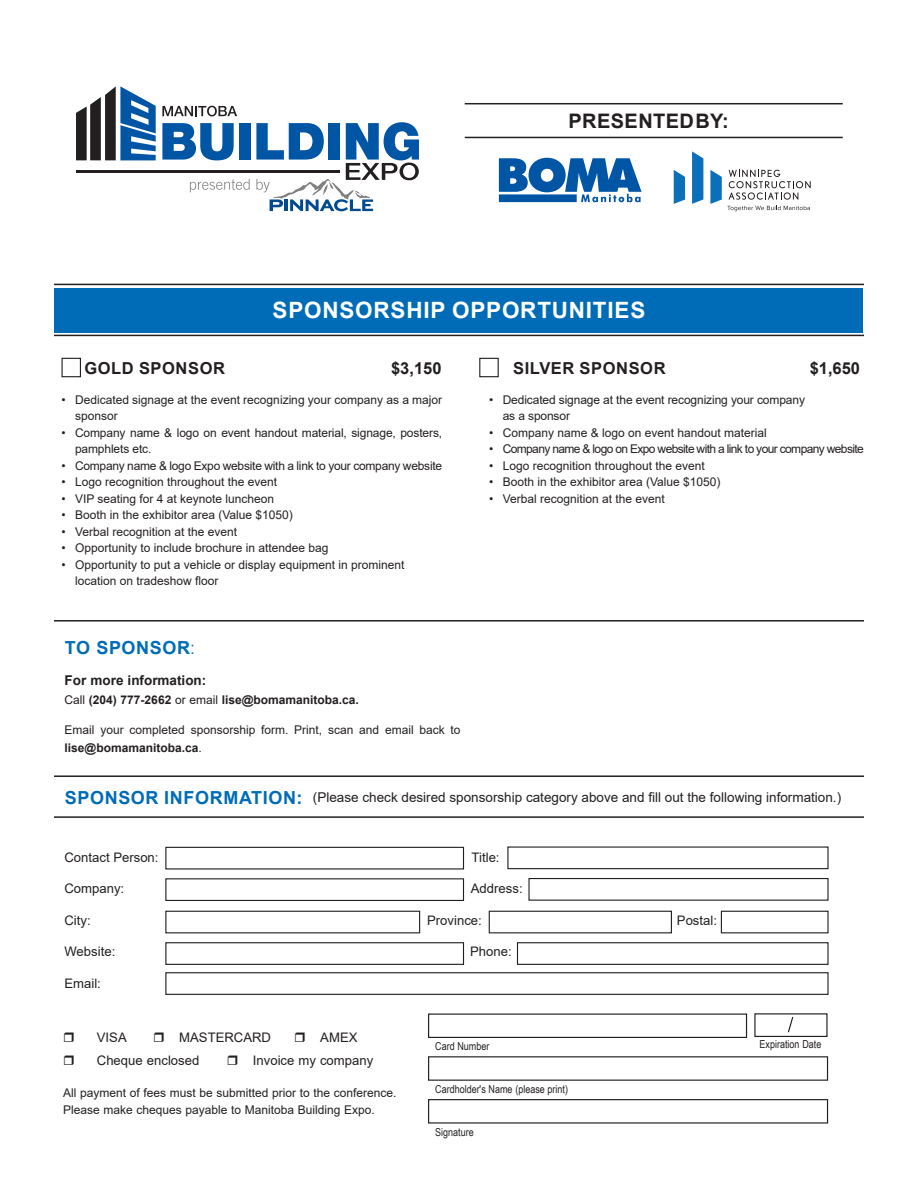
<style>
.page{position:relative;width:918px;height:1188px;background:#fff}
.page>*{position:absolute;margin:0;border:0;box-sizing:border-box;transform-origin:0 0}
.t1{font:700 22.5px "Arial";letter-spacing:.035em;color:#fff}
.t2{font:700 19.95px "Arial";letter-spacing:.02em;color:#231f20}
.t3{font:700 18px "Arial";letter-spacing:.035em;color:#006cb7}
.t4{font:700 16.5px "Arial";letter-spacing:.035em;color:#231f20}
.t5{font:13.5px "Arial";color:#231f20}
.t6{font:700 13.5px "Arial";color:#231f20}
.t7{font:13.2px "Arial";color:#231f20}
.t8{font:12px/16.5px "Arial";color:#231f20}
.t9{font:12px "Arial";letter-spacing:-.05em;color:#231f20}
.t10{font:12px "Arial";letter-spacing:-.02em;color:#231f20}
.t11{font:700 12px "Arial";color:#231f20}
.t12{font:10.95px "Arial Narrow";color:#231f20}
.s1{font-family:"Arial Narrow";font-weight:400}
.s2{font-weight:400}
.s3{font-weight:700}
.s4{font-weight:700;font-size:18px;color:#006cb7}
</style>
<div class="page">
<svg style="left:499px;top:158px;width:143px;height:44px"></svg>
<hr style="left:465px;top:137px;width:378px;height:1px;background:#231f20">
<hr style="left:465px;top:103px;width:378px;height:1px;background:#231f20">
<svg style="left:692px;top:151px;width:11px;height:53px"></svg>
<svg style="left:674px;top:170px;width:11px;height:34px"></svg>
<svg style="left:710px;top:170px;width:101px;height:41px"></svg>
<svg style="left:76px;top:86px;width:80px;height:74px"></svg>
<svg style="left:162px;top:123px;width:72px;height:37px"></svg>
<div style="left:239px;top:123px;width:12px;height:37px;background:#0055a5"></div>
<svg style="left:162px;top:106px;width:75px;height:10px"></svg>
<hr style="left:76px;top:170px;width:264px;height:2px;background:#231f20">
<svg style="left:190px;top:179px;width:60px;height:13px"></svg>
<svg style="left:256px;top:122px;width:163px;height:89px"></svg>
<div style="left:55px;top:288px;width:808px;height:44px;background:#006cb7"></div>
<div style="left:165px;top:942px;width:299px;height:23px;border:1px solid #231f20"></div>
<div style="left:165px;top:911px;width:255px;height:22px;border:1px solid #231f20"></div>
<div style="left:165px;top:847px;width:299px;height:23px;border:1px solid #231f20"></div>
<div style="left:489px;top:911px;width:183px;height:22px;border:1px solid #231f20"></div>
<div style="left:165px;top:972px;width:664px;height:23px;border:1px solid #231f20"></div>
<div style="left:507px;top:846px;width:322px;height:23px;border:1px solid #231f20"></div>
<div style="left:721px;top:911px;width:108px;height:22px;border:1px solid #231f20"></div>
<div style="left:517px;top:942px;width:312px;height:23px;border:1px solid #231f20"></div>
<div style="left:528px;top:878px;width:301px;height:23px;border:1px solid #231f20"></div>
<div style="left:165px;top:878px;width:299px;height:23px;border:1px solid #231f20"></div>
<div style="left:62px;top:358px;width:19px;height:19px;border:1px solid #231f20"></div>
<hr style="left:54px;top:284px;width:810px;height:1px;background:#231f20">
<hr style="left:54px;top:335px;width:810px;height:1px;background:#231f20">
<hr style="left:54px;top:775px;width:810px;height:2px;background:#231f20">
<hr style="left:54px;top:816px;width:810px;height:2px;background:#231f20">
<div style="left:754px;top:1013px;width:74px;height:24px;border:1px solid #231f20"></div>
<svg style="left:787px;top:1016px;width:7px;height:17px"></svg>
<div style="left:428px;top:1014px;width:319px;height:24px;border:1px solid #231f20"></div>
<div style="left:428px;top:1056px;width:400px;height:25px;border:1px solid #231f20"></div>
<div style="left:428px;top:1099px;width:400px;height:25px;border:1px solid #231f20"></div>
<div style="left:479px;top:358px;width:20px;height:19px;border:1px solid #231f20"></div>
<hr style="left:54px;top:620px;width:810px;height:2px;background:#231f20">
<h2 class="t2" style="left:568px;top:107px;width:162px">PRESENTED BY:</h2>
<p class="t1" style="left:273px;top:294px;width:374px">SPONSORSHIP OPPORTUNITIES</p>
<p class="t4" style="left:84px;top:356px;width:142px">GOLD SPONSOR</p>
<p class="t4" style="left:391px;top:356px;width:52px">$3,150</p>
<p class="t8" style="left:75px;top:391px;width:369px;text-indent:-14px">• Dedicated signage at the event recognizing your company as a major sponsor</p>
<p class="t8" style="left:75px;top:424px;width:369px;text-indent:-14px">• Company name &amp; logo on event handout material, signage, posters, pamphlets etc.</p>
<p class="t10" style="left:62px;top:457px;width:382px">• Company name &amp; logo Expo website with a link to your company website</p>
<p class="t8" style="left:62px;top:474px;width:217px">• Logo recognition throughout the event</p>
<p class="t8" style="left:62px;top:490px;width:214px">• VIP seating for 4 at keynote luncheon</p>
<p class="t8" style="left:62px;top:507px;width:233px">• Booth in the exhibitor area (Value $1050)</p>
<p class="t8" style="left:62px;top:523px;width:177px">• Verbal recognition at the event</p>
<p class="t8" style="left:62px;top:540px;width:268px">• Opportunity to include brochure in attendee bag</p>
<p class="t8" style="left:62px;top:556px;width:344px">• Opportunity to put a vehicle or display equipment in prominent</p>
<p class="t8" style="left:75px;top:573px;width:145px">location on tradeshow floor</p>
<p class="t3" style="left:65px;top:635px;width:131px">TO SPONSOR<span class="s1">:</span></p>
<p class="t6" style="left:65px;top:671px;width:143px">For more information:</p>
<p class="t11" style="left:65px;top:692px;width:296px"><span class="s2">Call</span> (204) 777-2662 <span class="s2">or email</span> lise@bomamanitoba.ca.</p>
<p class="t8" style="left:65px;top:720px;width:397px;line-height:18px">Email your completed sponsorship form. Print, scan and email back to <span class="s3">lise@bomamanitoba.ca</span>.</p>
<p class="t4" style="left:513px;top:356px;width:154px">SILVER SPONSOR</p>
<p class="t4" style="left:810px;top:356px;width:52px">$1,650</p>
<p class="t8" style="left:489px;top:391px;width:317px">• Dedicated signage at the event recognizing your company</p>
<p class="t8" style="left:503px;top:408px;width:69px">as a sponsor</p>
<p class="t8" style="left:489px;top:424px;width:279px">• Company name &amp; logo on event handout material</p>
<p class="t9" style="left:489px;top:441px;width:376px">• Company name &amp; logo on Expo website with a link to your company website</p>
<p class="t8" style="left:489px;top:457px;width:217px">• Logo recognition throughout the event</p>
<p class="t8" style="left:489px;top:474px;width:233px">• Booth in the exhibitor area (Value $1050)</p>
<p class="t8" style="left:489px;top:490px;width:177px">• Verbal recognition at the event</p>
<p class="t5" style="left:65px;top:788px;width:778px"><span class="s4">SPONSOR INFORMATION:</span> (Please check desired sponsorship category above and fill out the following information.)</p>
<p class="t7" style="left:64px;top:848px;width:96px">Contact Person:</p>
<p class="t7" style="left:472px;top:848px;width:29px">Title:</p>
<p class="t7" style="left:64px;top:880px;width:61px">Company:</p>
<p class="t7" style="left:471px;top:880px;width:53px">Address:</p>
<p class="t7" style="left:64px;top:911px;width:28px">City:</p>
<p class="t7" style="left:427px;top:911px;width:56px">Province:</p>
<p class="t7" style="left:677px;top:911px;width:42px">Postal:</p>
<p class="t7" style="left:64px;top:943px;width:52px">Website:</p>
<p class="t7" style="left:470px;top:943px;width:43px">Phone:</p>
<p class="t7" style="left:64px;top:974px;width:38px">Email:</p>
<p class="t7" style="left:97px;top:1028px;width:31px">VISA</p>
<p class="t7" style="left:179px;top:1028px;width:93px">MASTERCARD</p>
<p class="t7" style="left:320px;top:1028px;width:39px">AMEX</p>
<p class="t7" style="left:97px;top:1051px;width:104px">Cheque enclosed</p>
<p class="t7" style="left:253px;top:1051px;width:122px">Invoice my company</p>
<p class="t8" style="left:63px;top:1085px;width:335px">All payment of fees must be submitted prior to the conference.<br>Please make cheques payable to Manitoba Building Expo.</p>
<p class="t12" style="left:435px;top:1038px;width:56px">Card Number</p>
<p class="t12" style="left:435px;top:1081px;width:134px">Cardholder's Name (please print)</p>
<p class="t12" style="left:435px;top:1125px;width:40px">Signature</p>
<p class="t12" style="left:760px;top:1036px;width:63px">Expiration Date</p>
</div>
